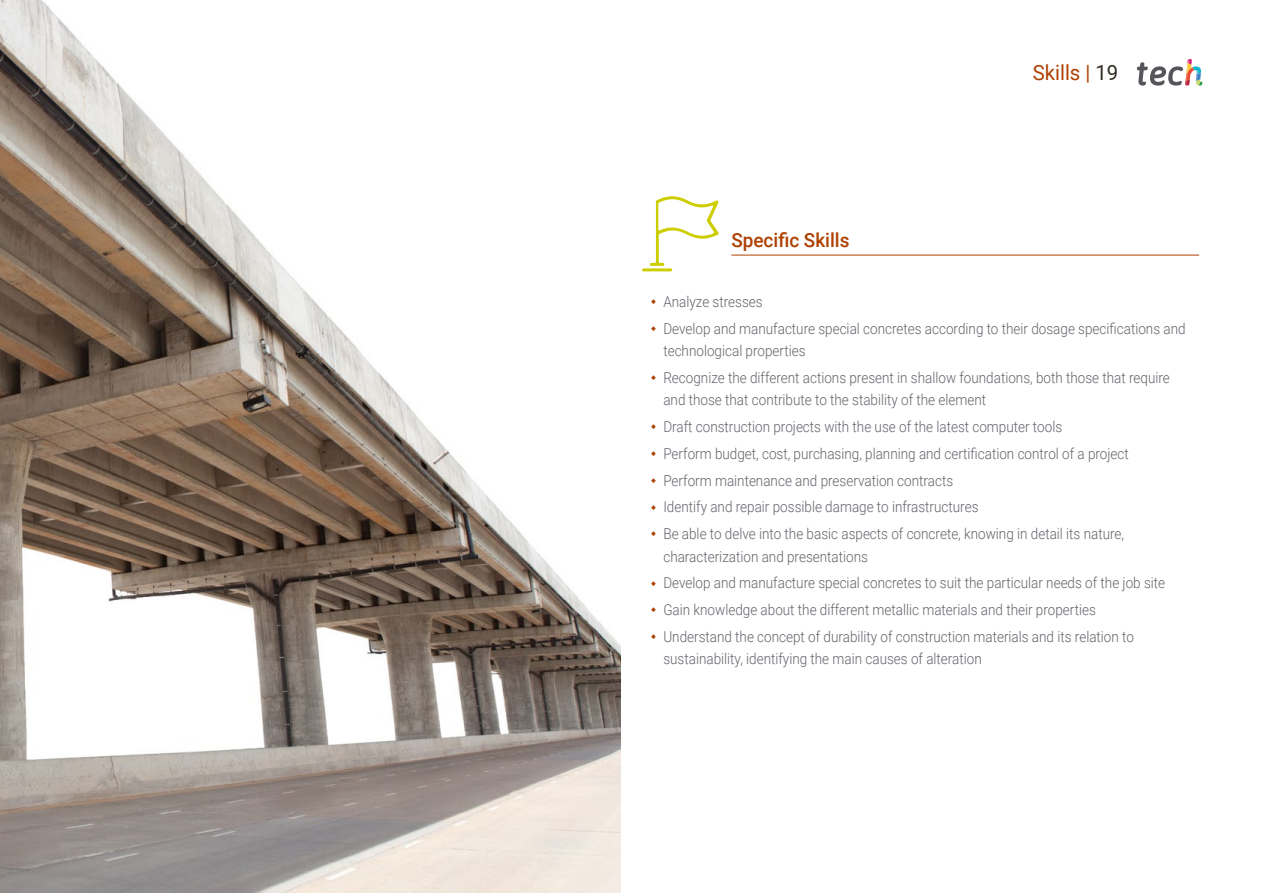
<style>
.page{position:relative;width:1263px;height:893px;background:#fff}
.page>*{position:absolute;margin:0;border:0;box-sizing:border-box;transform-origin:0 0}
.t1{font:21px "Roboto";color:#ae4000}
.t2{font:500 19.5px "Roboto";color:#ae4000}
.t3{font:300 15px/26.7px "Roboto";color:#61646a;scale:.9 1}
.s1{color:#312e20}
</style>
<div class="page">
<img style="left:0;top:0;width:621px;height:893px">
<hr style="left:731px;top:255px;width:468px;height:1px;background:#ae4000">
<hr style="left:642px;top:268px;width:30px;height:3px;background:#cdce00">
<svg style="left:650px;top:196px;width:69px;height:70px"></svg>
<svg style="left:1137px;top:59px;width:65px;height:27px"></svg>
<h2 class="t2" style="left:731px;top:226px;width:120px">Specific Skills</h2>
<h1 class="t1" style="left:1033px;top:57px;width:87px">Skills | <span class="s1">19</span></h1>
<p class="t3" style="left:663px;top:288px;width:582px">Analyze stresses<br>Develop and manufacture special concretes according to their dosage specifications and</p>
<p class="t3" style="left:663px;top:337px;width:564px">technological properties<br>Recognize the different actions present in shallow foundations, both those that require</p>
<p class="t3" style="left:663px;top:386px;width:519px">and those that contribute to the stability of the element<br>Draft construction projects with the use of the latest computer tools<br>Perform budget, cost, purchasing, planning and certification control of a project Perform maintenance and preservation contracts<br>Identify and repair possible damage to infrastructures<br>Be able to delve into the basic aspects of concrete, knowing in detail its nature,</p>
<p class="t3" style="left:663px;top:542px;width:559px">characterization and presentations<br>Develop and manufacture special concretes to suit the particular needs of the job site Gain knowledge about the different metallic materials and their properties Understand the concept of durability of construction materials and its relation to</p>
<p class="t3" style="left:663px;top:645px;width:355px">sustainability, identifying the main causes of alteration</p>
</div>
